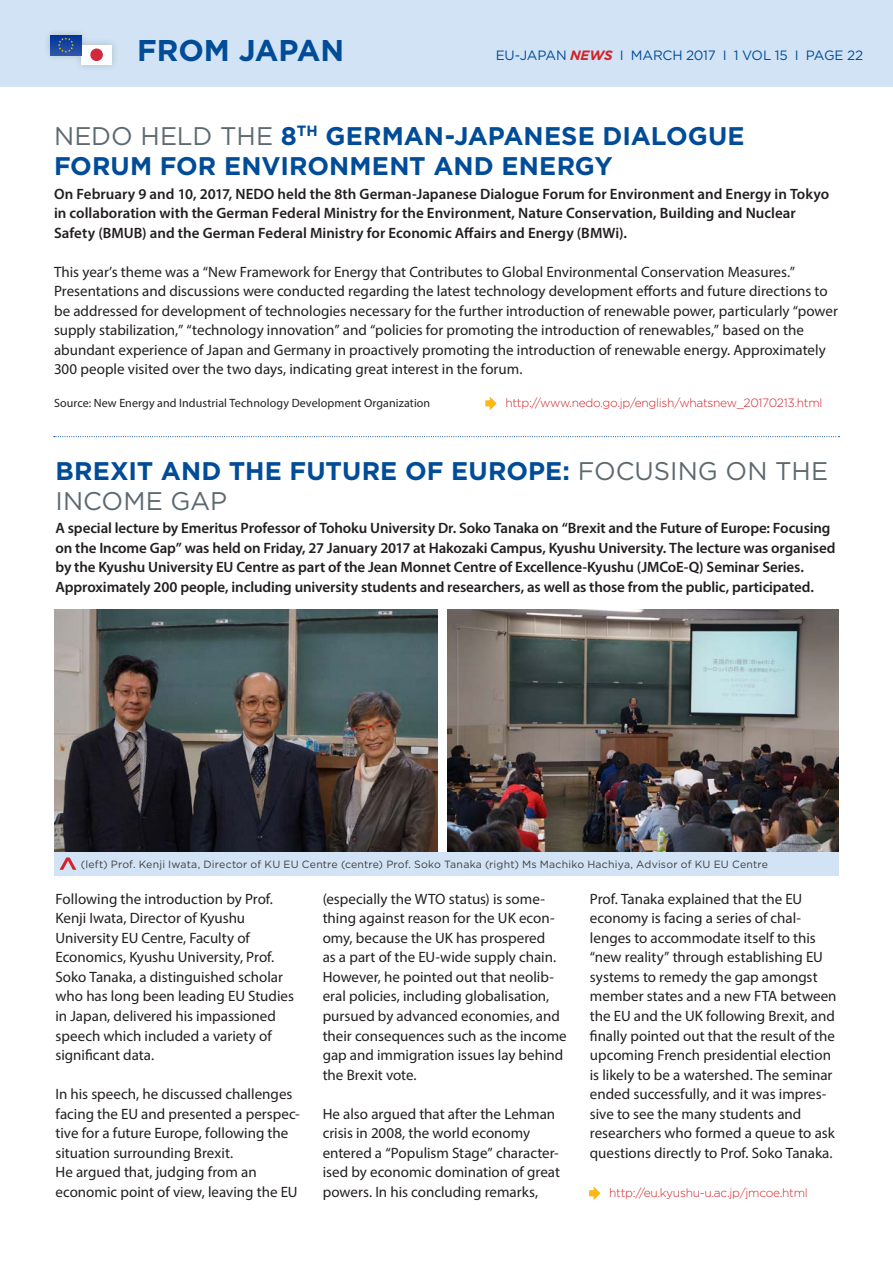
<style>
.page{position:relative;width:893px;height:1263px;background:#fff}
.page>*{position:absolute;margin:0;border:0;box-sizing:border-box;transform-origin:0 0}
.t1{font:700 30px "Gotham";letter-spacing:-.005em;color:#014c98}
.t2{font:700 25.5px/30px "Gotham";letter-spacing:.005em;color:#014c98}
.t3{font:15px/19.5px "Myriad Pro";color:#231f20}
.t4{font:600 15px/19.5px "Myriad Pro";letter-spacing:-.005em;color:#231f20}
.t5{font:13.5px "Gotham";letter-spacing:-.015em;color:#014c98}
.t6{font:300 12px "Gotham";letter-spacing:-.025em;color:#d1232a}
.t7{font:12px "Myriad Pro";letter-spacing:.01em;color:#231f20}
.t8{font:10.5px "Gotham";letter-spacing:.015em;color:#3e3e3f}
.s1{font-size:25.5px}
.s2{font-weight:700;font-style:italic;color:#d1232a}
.s3{font-weight:400;color:#5e696f}
</style>
<div class="page">
<div style="left:0;top:0;width:893px;height:86px;background:#d1e3f4"></div>
<div style="left:43px;top:27px;width:77px;height:45px;background:#231f20;opacity:.21"></div>
<div style="left:81px;top:45px;width:31px;height:20px;background:#fff"></div>
<div style="left:90px;top:49px;width:13px;height:12px;background:#d3293e;border-radius:50%"></div>
<div style="left:51px;top:35px;width:30px;height:20px;background:linear-gradient(to bottom,#039,#2954a9)"></div>
<svg style="left:58px;top:37px;width:16px;height:16px"></svg>
<img style="left:448px;top:610px;width:391px;height:242px">
<img style="left:55px;top:610px;width:382px;height:242px">
<div style="left:54px;top:852px;width:785px;height:24px;background:#d1e3f4"></div>
<svg style="left:60px;top:857px;width:16px;height:13px"></svg>
<svg style="left:54px;top:436px;width:785px;height:1px"></svg>
<svg style="left:589px;top:1186px;width:12px;height:14px"></svg>
<svg style="left:485px;top:396px;width:12px;height:14px"></svg>
<h1 class="t1" style="left:137px;top:30px;width:259px">CENTRE’<span class="s1">S</span> NEWS</h1>
<h1 class="t1" style="left:137px;top:30px;width:208px">FROM JAPAN</h1>
<p class="t5" style="left:496px;top:46px;width:72px">EU-JAPAN</p>
<p class="t5" style="left:574px;top:46px;width:144px"><span class="s2">NEWS</span> I MARCH 2017</p>
<p class="t5" style="left:624px;top:46px;width:241px">I MARCH 2017 I 1 VOL 15 I PAGE 22</p>
<p class="t5" style="left:499px;top:46px;width:115px">EU-JAPAN<span class="s2">NEWS</span></p>
<p class="t2" style="left:54px;top:121px;width:692px"><span class="s3">NEDO HELD THE</span> 8<sup>TH</sup> GERMAN-JAPANESE DIALOGUE<br>FORUM FOR ENVIRONMENT AND ENERGY</p>
<p class="t4" style="left:54px;top:183px;width:777px">On February 9 and 10, 2017, NEDO held the 8th German-Japanese Dialogue Forum for Environment and Energy in Tokyo in collaboration with the German Federal Ministry for the Environment, Nature Conservation, Building and Nuclear<br>Safety (BMUB) and the German Federal Ministry for Economic Affairs and Energy (BMWi).</p>
<p class="t3" style="left:54px;top:262px;width:785px">This year’s theme was a “New Framework for Energy that Contributes to Global Environmental Conservation Measures.” Presentations and discussions were conducted regarding the latest technology development efforts and future directions to be addressed for development of technologies necessary for the further introduction of renewable power, particularly “power supply stabilization,” “technology innovation” and “policies for promoting the introduction of renewables,” based on the abundant experience of Japan and Germany in proactively promoting the introduction of renewable energy. Approximately 300 people visited over the two days, indicating great interest in the forum.</p>
<p class="t7" style="left:54px;top:396px;width:378px">Source: New Energy and Industrial Technology Development Organization</p>
<p class="t6" style="left:505px;top:395px;width:319px">http://www.nedo.go.jp/english/whatsnew_20170213.html</p>
<p class="t2" style="left:56px;top:455px;width:774px">BREXIT AND THE FUTURE OF EUROPE: <span class="s3">FOCUSING ON THE<br>INCOME GAP</span></p>
<p class="t4" style="left:56px;top:518px;width:781px">A special lecture by Emeritus Professor of Tohoku University Dr. Soko Tanaka on “Brexit and the Future of Europe: Focusing on the Income Gap” was held on Friday, 27 January 2017 at Hakozaki Campus, Kyushu University. The lecture was organised by the Kyushu University EU Centre as part of the Jean Monnet Centre of Excellence-Kyushu (JMCoE-Q) Seminar Series.<br>Approximately 200 people, including university students and researchers, as well as those from the public, participated.</p>
<p class="t8" style="left:81px;top:858px;width:689px">(left) Prof. Kenji Iwata, Director of KU EU Centre (centre) Prof. Soko Tanaka (right) Ms Machiko Hachiya, Advisor of KU EU Centre</p>
<p class="t3" style="left:56px;top:889px;width:240px">Following the introduction by Prof.<br>Kenji Iwata, Director of Kyushu University EU Centre, Faculty of Economics, Kyushu University, Prof.<br>Soko Tanaka, a distinguished scholar who has long been leading EU Studies in Japan, delivered his impassioned speech which included a variety of significant data.</p>
<p class="t3" style="left:56px;top:1084px;width:246px">In his speech, he discussed challenges facing the EU and presented a perspec&shy;tive for a future Europe, following the situation surrounding Brexit.<br>He argued that, judging from an economic point of view, leaving the EU</p>
<p class="t3" style="left:323px;top:889px;width:246px">(especially the WTO status) is some&shy;thing against reason for the UK econ&shy;omy, because the UK has prospered<br>as a part of the EU-wide supply chain.<br>However, he pointed out that neolib&shy;eral policies, including globalisation, pursued by advanced economies, and their consequences such as the income gap and immigration issues lay behind the Brexit vote.</p>
<p class="t3" style="left:323px;top:1103px;width:239px">He also argued that after the Lehman crisis in 2008, the world economy entered a “Populism Stage” character&shy;ised by economic domination of great powers. In his concluding remarks,</p>
<p class="t3" style="left:590px;top:889px;width:248px">Prof. Tanaka explained that the EU economy is facing a series of chal&shy;lenges to accommodate itself to this “new reality” through establishing EU systems to remedy the gap amongst member states and a new FTA between the EU and the UK following Brexit, and finally pointed out that the result of the upcoming French presidential election is likely to be a watershed. The seminar ended successfully, and it was impres&shy;sive to see the many students and researchers who formed a queue to ask questions directly to Prof. Soko Tanaka.</p>
<p class="t6" style="left:609px;top:1185px;width:200px">http://eu.kyushu-u.ac.jp/jmcoe.html</p>
</div>
